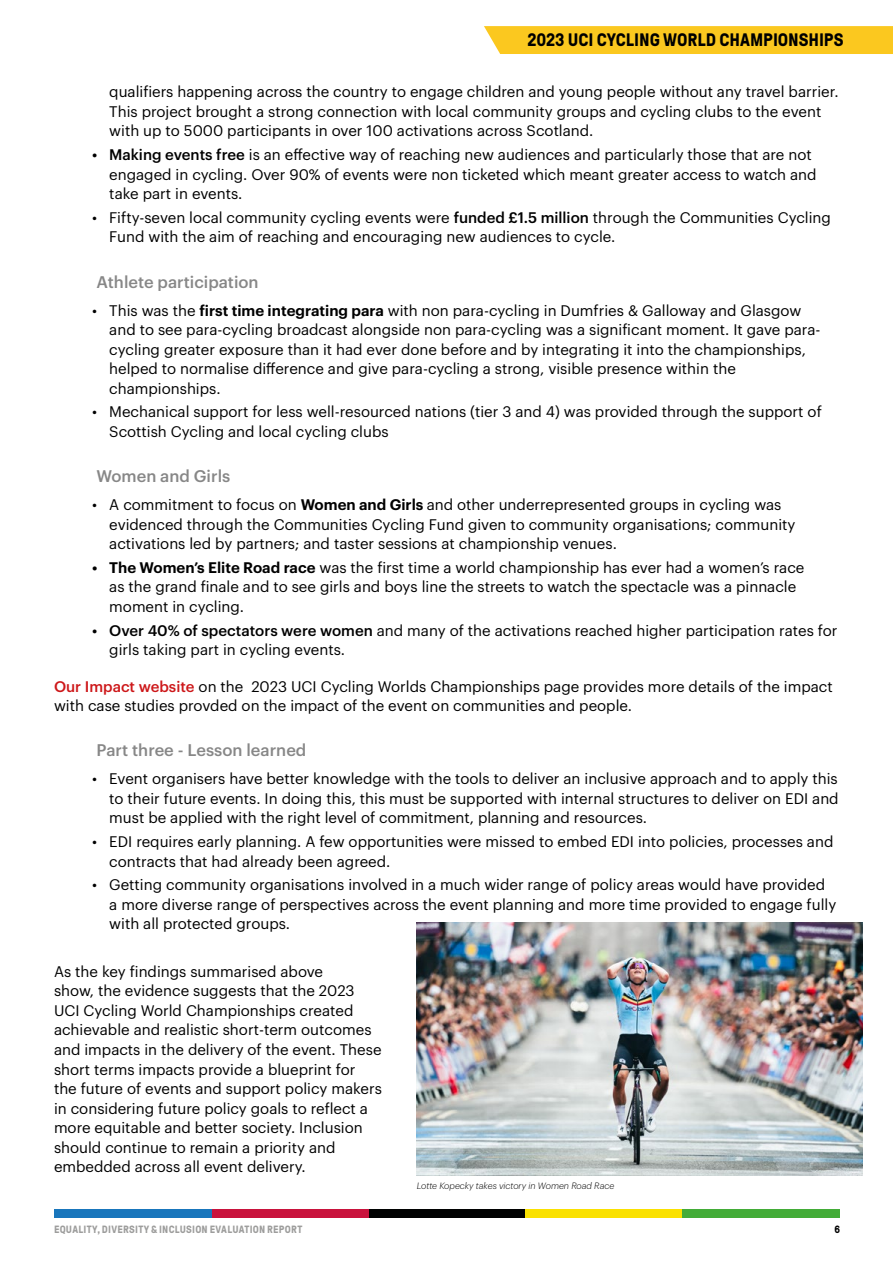
<style>
.page{position:relative;width:893px;height:1263px;background:#fff}
.page>*{position:absolute;margin:0;border:0;box-sizing:border-box;transform-origin:0 0}
.t1{font:700 18px "GT Pressura";letter-spacing:-.005em;color:#000}
.t2{font:500 16.5px "Graphik";color:#878787}
.t3{font:15px/19.5px "Graphik";color:#000}
.t4{font:700 10.5px "GT Pressura";letter-spacing:.02em;color:#9d9d9c}
.t5{font:700 10.5px "GT Pressura";color:#000}
.t6{font:italic 300 9px "Graphik";color:#000}
.s1{font-weight:500}
.s2{font-weight:600}
.s3{font-weight:500;color:#cd1719}
</style>
<div class="page">
<div style="left:484px;top:26px;width:409px;height:28px;background:#fbc81f"></div>
<div style="left:368px;top:1209px;width:158px;height:8px;background:#010202"></div>
<div style="left:211px;top:1209px;width:157px;height:8px;background:#c9133d"></div>
<div style="left:54px;top:1209px;width:157px;height:8px;background:#1976bc"></div>
<div style="left:526px;top:1209px;width:157px;height:8px;background:#fae101"></div>
<div style="left:683px;top:1209px;width:157px;height:8px;background:#43ac38"></div>
<img style="left:417px;top:923px;width:445px;height:253px">
<p class="t1" style="left:528px;top:30px;width:318px">2023 UCI CYCLING WORLD CHAMPIONSHIPS</p>
<p class="t3" style="left:109px;top:81px;width:731px">qualifiers happening across the country to engage children and young people without any travel barrier.<br>This project brought a strong connection with local community groups and cycling clubs to the event with up to 5000 participants in over 100 activations across Scotland.</p>
<p class="t3" style="left:109px;top:144px;width:709px;text-indent:-17px"><span class="s1">• Making events free</span> is an effective way of reaching new audiences and particularly those that are not engaged in cycling. Over 90% of events were non ticketed which meant greater access to watch and take part in events.</p>
<p class="t3" style="left:109px;top:206px;width:723px;text-indent:-17px">• Fifty-seven local community cycling events were <span class="s1">funded £1.5 million</span> through the Communities Cycling<br>Fund with the aim of reaching and encouraging new audiences to cycle.</p>
<p class="t2" style="left:97px;top:269px;width:164px">Athlete participation</p>
<p class="t3" style="left:109px;top:299px;width:713px;text-indent:-17px">• This was the <span class="s2">first time integrating para</span> with non para-cycling in Dumfries &amp; Galloway and Glasgow and to see para-cycling broadcast alongside non para-cycling was a significant moment. It gave para&shy;cycling greater exposure than it had ever done before and by integrating it into the championships, helped to normalise difference and give para-cycling a strong, visible presence within the championships.</p>
<p class="t3" style="left:109px;top:401px;width:714px;text-indent:-17px">• Mechanical support for less well-resourced nations (tier 3 and 4) was provided through the support of<br>Scottish Cycling and local cycling clubs</p>
<p class="t2" style="left:97px;top:464px;width:135px">Women and Girls</p>
<p class="t3" style="left:109px;top:494px;width:688px;text-indent:-17px">• A commitment to focus on <span class="s2">Women and Girls</span> and other underrepresented groups in cycling was evidenced through the Communities Cycling Fund given to community organisations; community activations led by partners; and taster sessions at championship venues.</p>
<p class="t3" style="left:109px;top:556px;width:697px;text-indent:-17px"><span class="s2">• The Women’s Elite Road race</span> was the first time a world championship has ever had a women’s race as the grand finale and to see girls and boys line the streets to watch the spectacle was a pinnacle moment in cycling.</p>
<p class="t3" style="left:109px;top:619px;width:730px;text-indent:-17px"><span class="s1">• Over 40% of spectators were women</span> and many of the activations reached higher participation rates for girls taking part in cycling events.</p>
<p class="t3" style="left:54px;top:675px;width:780px"><span class="s3">Our Impact website</span> on the 2023 UCI Cycling Worlds Championships page provides more details of the impact with case studies provded on the impact of the event on communities and people.</p>
<p class="t2" style="left:97px;top:738px;width:211px">Part three - Lesson learned</p>
<p class="t3" style="left:109px;top:768px;width:731px;text-align:justify;text-indent:-17px">• Event organisers have better knowledge with the tools to deliver an inclusive approach and to apply this to their future events. In doing this, this must be supported with internal structures to deliver on EDI and must be applied with the right level of commitment, planning and resources.</p>
<p class="t3" style="left:109px;top:831px;width:726px;text-indent:-17px">• EDI requires early planning. A few opportunities were missed to embed EDI into policies, processes and contracts that had already been agreed.</p>
<p class="t3" style="left:109px;top:874px;width:729px;text-indent:-17px">• Getting community organisations involved in a much wider range of policy areas would have provided a more diverse range of perspectives across the event planning and more time provided to engage fully with all protected groups.</p>
<p class="t3" style="left:54px;top:960px;width:329px">As the key findings summarised above<br>show, the evidence suggests that the 2023<br>UCI Cycling World Championships created achievable and realistic short-term outcomes and impacts in the delivery of the event. These short terms impacts provide a blueprint for the future of events and support policy makers in considering future policy goals to reflect a more equitable and better society. Inclusion should continue to remain a priority and embedded across all event delivery.</p>
<p class="t6" style="left:417px;top:1179px;width:199px">Lotte Kopecky takes victory in Women Road Race</p>
<p class="t4" style="left:54px;top:1224px;width:250px">EQUALITY, DIVERSITY &amp; INCLUSION EVALUATION REPORT</p>
<p class="t5" style="left:834px;top:1224px;width:7px">6</p>
</div>
